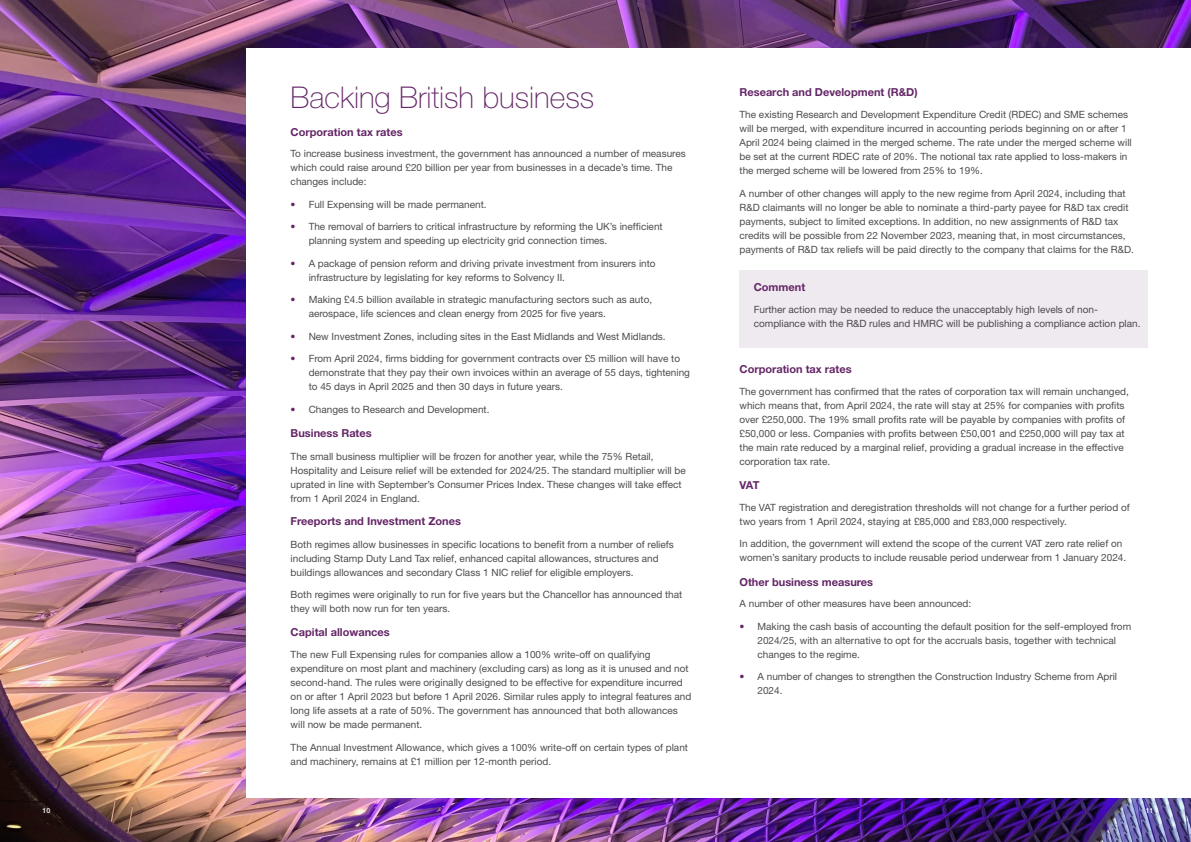
<style>
.page{position:relative;width:1191px;height:842px;background:#fff}
.page>*{position:absolute;margin:0;border:0;box-sizing:border-box;transform-origin:0 0}
.chapter-heading{font:100 30px "Helvetica Neue LT Pro";color:#642667}
.chapter-par_header_L1{font:700 11px "Helvetica Neue LT Pro";color:#642667}
.body{font:10px/14px "Helvetica Neue LT Pro";color:#4b4c4d}
.chapter-footer{font:500 7px "Helvetica Neue LT Pro";color:#fff}
.s1{color:#642667}
</style>
<div class="page">
<img style="left:0;top:0;width:1191px;height:842px">
<div style="left:247px;top:48px;width:944px;height:749px;background:#fff"></div>
<div style="left:739px;top:270px;width:409px;height:78px;background:#efe9f0"></div>
<p class="chapter-heading" style="left:291px;top:80px;width:305px">Backing British business</p>
<p class="chapter-par_header_L1" style="left:291px;top:125px;width:114px">Corporation tax rates</p>
<p class="body" style="left:291px;top:147px;width:396px">To increase business investment, the government has announced a number of measures which could raise around £20 billion per year from businesses in a decade’s time. The changes include:</p>
<p class="body" style="left:291px;top:197px;width:197px"><span class="s1">•</span> Full Expensing will be made permanent.</p>
<p class="body" style="left:309px;top:220px;width:355px;text-indent:-18px"><span class="s1">•</span> The removal of barriers to critical infrastructure by reforming the UK’s inefficient planning system and speeding up electricity grid connection times.</p>
<p class="body" style="left:309px;top:256px;width:348px;text-indent:-18px"><span class="s1">•</span> A package of pension reform and driving private investment from insurers into infrastructure by legislating for key reforms to Solvency II.</p>
<p class="body" style="left:309px;top:293px;width:345px;text-indent:-18px"><span class="s1">•</span> Making £4.5 billion available in strategic manufacturing sectors such as auto, aerospace, life sciences and clean energy from 2025 for five years.</p>
<p class="body" style="left:291px;top:329px;width:376px"><span class="s1">•</span> New Investment Zones, including sites in the East Midlands and West Midlands.</p>
<p class="body" style="left:309px;top:352px;width:383px;text-indent:-18px"><span class="s1">•</span> From April 2024, firms bidding for government contracts over £5 million will have to demonstrate that they pay their own invoices within an average of 55 days, tightening to 45 days in April 2025 and then 30 days in future years.</p>
<p class="body" style="left:291px;top:402px;width:200px"><span class="s1">•</span> Changes to Research and Development.</p>
<p class="chapter-par_header_L1" style="left:291px;top:427px;width:83px">Business Rates</p>
<p class="body" style="left:291px;top:449px;width:397px">The small business multiplier will be frozen for another year, while the 75% Retail, Hospitality and Leisure relief will be extended for 2024/25. The standard multiplier will be uprated in line with September’s Consumer Prices Index. These changes will take effect from 1 April 2024 in England.</p>
<p class="chapter-par_header_L1" style="left:291px;top:515px;width:172px">Freeports and Investment Zones</p>
<p class="body" style="left:291px;top:537px;width:385px">Both regimes allow businesses in specific locations to benefit from a number of reliefs including Stamp Duty Land Tax relief, enhanced capital allowances, structures and buildings allowances and secondary Class 1 NIC relief for eligible employers.</p>
<p class="body" style="left:291px;top:588px;width:393px">Both regimes were originally to run for five years but the Chancellor has announced that they will both now run for ten years.</p>
<p class="chapter-par_header_L1" style="left:291px;top:625px;width:101px">Capital allowances</p>
<p class="body" style="left:291px;top:648px;width:402px">The new Full Expensing rules for companies allow a 100% write-off on qualifying expenditure on most plant and machinery (excluding cars) as long as it is unused and not second-hand. The rules were originally designed to be effective for expenditure incurred on or after 1 April 2023 but before 1 April 2026. Similar rules apply to integral features and long life assets at a rate of 50%. The government has announced that both allowances will now be made permanent.</p>
<p class="body" style="left:291px;top:740px;width:399px">The Annual Investment Allowance, which gives a 100% write-off on certain types of plant and machinery, remains at £1 million per 12-month period.</p>
<p class="chapter-par_header_L1" style="left:739px;top:85px;width:180px">Research and Development (R&amp;D)</p>
<p class="body" style="left:739px;top:108px;width:394px">The existing Research and Development Expenditure Credit (RDEC) and SME schemes will be merged, with expenditure incurred in accounting periods beginning on or after 1<br>April 2024 being claimed in the merged scheme. The rate under the merged scheme will be set at the current RDEC rate of 20%. The notional tax rate applied to loss-makers in the merged scheme will be lowered from 25% to 19%.</p>
<p class="body" style="left:739px;top:186px;width:396px">A number of other changes will apply to the new regime from April 2024, including that R&amp;D claimants will no longer be able to nominate a third-party payee for R&amp;D tax credit payments, subject to limited exceptions. In addition, no new assignments of R&amp;D tax credits will be possible from 22 November 2023, meaning that, in most circumstances, payments of R&amp;D tax reliefs will be paid directly to the company that claims for the R&amp;D.</p>
<p class="chapter-par_header_L1" style="left:753px;top:280px;width:53px">Comment</p>
<p class="body" style="left:753px;top:302px;width:388px">Further action may be needed to reduce the unacceptably high levels of non&shy;compliance with the R&amp;D rules and HMRC will be publishing a compliance action plan.</p>
<p class="chapter-par_header_L1" style="left:739px;top:362px;width:114px">Corporation tax rates</p>
<p class="body" style="left:739px;top:384px;width:391px">The government has confirmed that the rates of corporation tax will remain unchanged, which means that, from April 2024, the rate will stay at 25% for companies with profits over £250,000. The 19% small profits rate will be payable by companies with profits of £50,000 or less. Companies with profits between £50,001 and £250,000 will pay tax at the main rate reduced by a marginal relief, providing a gradual increase in the effective corporation tax rate.</p>
<p class="chapter-par_header_L1" style="left:739px;top:478px;width:21px">VAT</p>
<p class="body" style="left:739px;top:500px;width:392px">The VAT registration and deregistration thresholds will not change for a further period of two years from 1 April 2024, staying at £85,000 and £83,000 respectively.</p>
<p class="body" style="left:739px;top:536px;width:388px">In addition, the government will extend the scope of the current VAT zero rate relief on women’s sanitary products to include reusable period underwear from 1 January 2024.</p>
<p class="chapter-par_header_L1" style="left:739px;top:575px;width:135px">Other business measures</p>
<p class="body" style="left:739px;top:596px;width:233px">A number of other measures have been announced:</p>
<p class="body" style="left:757px;top:619px;width:375px;text-indent:-18px"><span class="s1">•</span> Making the cash basis of accounting the default position for the self-employed from<br>2024/25, with an alternative to opt for the accruals basis, together with technical changes to the regime.</p>
<p class="body" style="left:757px;top:669px;width:361px;text-indent:-18px"><span class="s1">•</span> A number of changes to strengthen the Construction Industry Scheme from April<br>2024.</p>
<p class="chapter-footer" style="left:43px;top:806px;width:9px">10</p>
<p class="chapter-footer" style="left:1145px;top:806px;width:9px">11</p>
</div>
